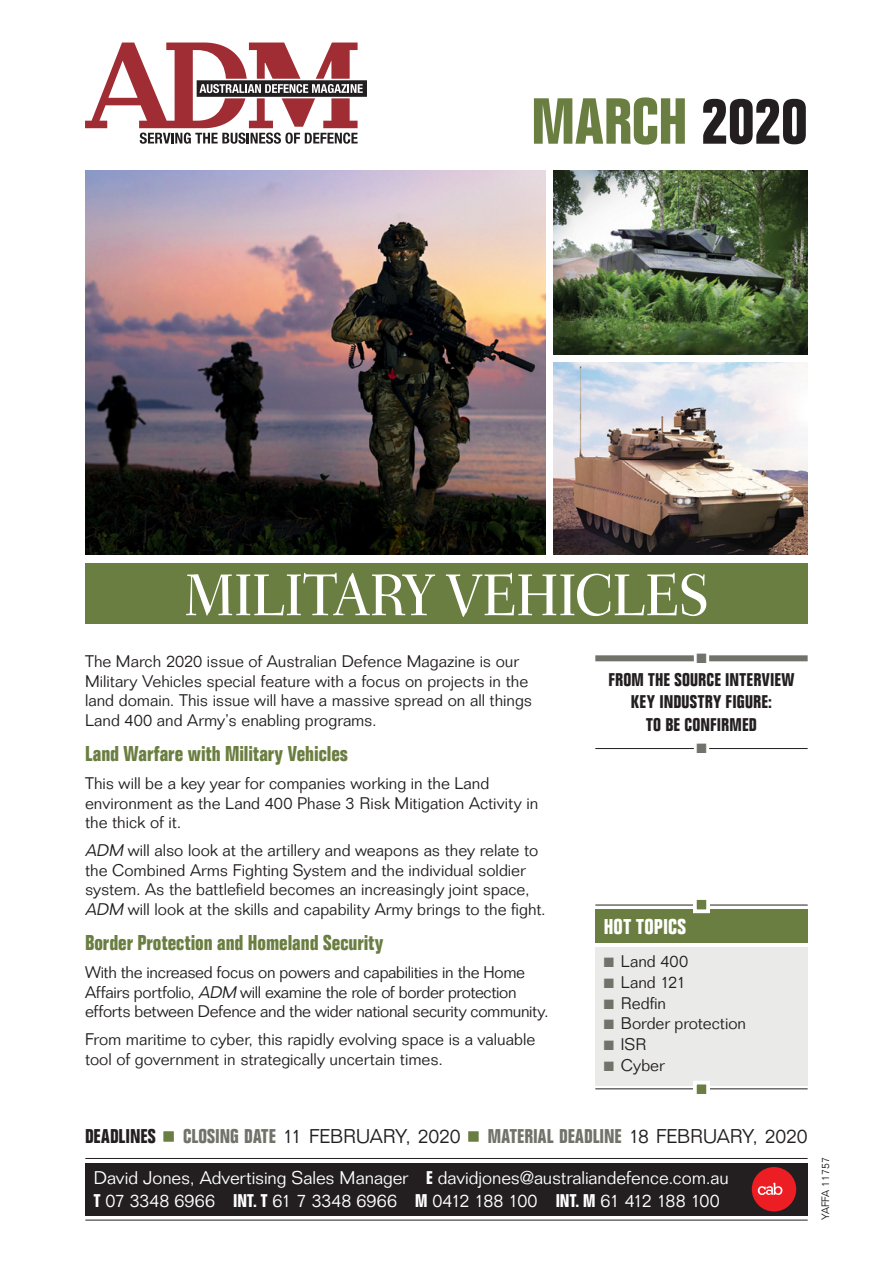
<style>
.page{position:relative;width:893px;height:1263px;background:#fff}
.page>*{position:absolute;margin:0;border:0;box-sizing:border-box;transform-origin:0 0}
.t1{font:700 condensed 63.6px "Folio Std";letter-spacing:-.01em;color:#6b7e41}
.t2{font:500 60px "Fairfield LT Std";letter-spacing:-.035em;color:#fff;scale:.9 1}
.t3{font:700 condensed 21px "Folio Std";color:#6b7e41}
.t4{font:700 condensed 21px "Folio Std";letter-spacing:.01em;color:#fff}
.t5{font:300 19.5px "Folio Std";letter-spacing:-.01em;color:#231f20}
.t6{font:300 18px/22.5px "Folio Std";letter-spacing:-.005em;color:#fff}
.t7{font:700 condensed 18px/22.5px "Folio Std";letter-spacing:.01em;color:#231f20;text-align:center}
.t8{font:300 16.5px/19.5px "Folio Std";color:#231f20}
.t9{font:300 16.5px/19.5px "Folio Std";letter-spacing:-.02em;color:#231f20}
.t10{font:13.5px "Zapf Dingbats Std";color:#71726a}
.t11{font:300 10.5px "Folio Std";color:#231f20}
.s1{color:#231f20}
.s2{font-style:italic}
.s3{color:#71726a}
.s4{font-weight:700;font-stretch:condensed}
.s5{color:#6b7e41}
.s6{font-weight:700;font-stretch:condensed;color:#71726a}
</style>
<div class="page">
<svg style="left:85px;top:43px;width:282px;height:101px"></svg>
<div style="left:85px;top:1163px;width:723px;height:52px;background:#231f20"></div>
<hr style="left:85px;top:1158px;width:723px;height:1px;background:#231f20">
<hr style="left:85px;top:1220px;width:723px;height:1px;background:#231f20">
<img style="left:85px;top:170px;width:460px;height:384px">
<img style="left:554px;top:170px;width:254px;height:184px">
<img style="left:554px;top:363px;width:254px;height:191px">
<div style="left:595px;top:655px;width:213px;height:6px;background:#71726a"></div>
<hr style="left:595px;top:748px;width:213px;height:1px;background:#231f20">
<div style="left:694px;top:651px;width:15px;height:15px;border:6px solid #fff"></div>
<div style="left:752px;top:1167px;width:44px;height:44px;background:#ed1d24;border-radius:50%"></div>
<svg style="left:758px;top:1183px;width:24px;height:12px"></svg>
<div style="left:85px;top:563px;width:723px;height:61px;background:#6b7e41"></div>
<div style="left:595px;top:947px;width:213px;height:139px;background:#eaebe8"></div>
<div style="left:595px;top:909px;width:213px;height:34px;background:#6b7e41"></div>
<hr style="left:595px;top:905px;width:213px;height:1px;background:#231f20">
<hr style="left:595px;top:1088px;width:213px;height:1px;background:#231f20">
<svg style="left:691px;top:899px;width:21px;height:15px"></svg>
<svg style="left:691px;top:1081px;width:21px;height:13px"></svg>
<h1 class="t1" style="left:531px;top:86px;width:278px">MARCH <span class="s1">2020</span></h1>
<h2 class="t2" style="left:183px;top:561px;width:587px">MILITARY VEHICLES</h2>
<p class="t8" style="left:85px;top:652px;width:449px">The March 2020 issue of Australian Defence Magazine is our Military Vehicles special feature with a focus on projects in the land domain. This issue will have a massive spread on all things Land 400 and Army’s enabling programs.</p>
<p class="t3" style="left:85px;top:742px;width:265px">Land Warfare with Military Vehicles</p>
<p class="t8" style="left:85px;top:774px;width:455px">This will be a key year for companies working in the Land environment as the Land 400 Phase 3 Risk Mitigation Activity in the thick of it.</p>
<p class="t8" style="left:85px;top:841px;width:462px"><span class="s2">ADM</span> will also look at the artillery and weapons as they relate to the Combined Arms Fighting System and the individual soldier system. As the battlefield becomes an increasingly joint space, <span class="s2">ADM</span> will look at the skills and capability Army brings to the fight.</p>
<p class="t3" style="left:85px;top:931px;width:300px">Border Protection and Homeland Security</p>
<p class="t9" style="left:85px;top:963px;width:465px">With the increased focus on powers and capabilities in the Home<br>Affairs portfolio, <span class="s2">ADM</span> will examine the role of border protection efforts between Defence and the wider national security community.</p>
<p class="t8" style="left:85px;top:1030px;width:452px">From maritime to cyber, this rapidly evolving space is a valuable tool of government in strategically uncertain times.</p>
<p class="t10" style="left:696px;top:652px;width:12px">■</p>
<p class="t7" style="left:608px;top:669px;width:188px">FROM THE SOURCE INTERVIEW<br>KEY INDUSTRY FIGURE:<br>TO BE CONFIRMED</p>
<p class="t10" style="left:696px;top:742px;width:12px">■</p>
<p class="t4" style="left:604px;top:914px;width:84px">HOT TOPICS</p>
<p class="t8" style="left:604px;top:951px;width:86px"><span class="s3">■</span> Land 400</p>
<p class="t8" style="left:604px;top:972px;width:84px"><span class="s3">■</span> Land 121</p>
<p class="t8" style="left:604px;top:993px;width:64px"><span class="s3">■</span> Redfin</p>
<p class="t8" style="left:604px;top:1014px;width:144px"><span class="s3">■</span> Border protection</p>
<p class="t8" style="left:604px;top:1034px;width:44px"><span class="s3">■</span> ISR</p>
<p class="t8" style="left:604px;top:1055px;width:62px"><span class="s3">■</span> Cyber</p>
<p class="t5" style="left:85px;top:1125px;width:724px"><span class="s4">DEADLINES</span> <span class="s5">■</span> <span class="s6">CLOSING DATE</span> 11 FEBRUARY, 2020 <span class="s5">■</span> <span class="s6">MATERIAL DEADLINE</span> 18 FEBRUARY, 2020</p>
<p class="t6" style="left:94px;top:1167px;width:636px">David Jones, Advertising Sales Manager <span class="s4">E</span> davidjones@australiandefence.com.au<br><span class="s4">T</span> 07 3348 6966 <span class="s4">INT. T</span> 61 7 3348 6966 <span class="s4">M</span> 0412 188 100 <span class="s4">INT. M</span> 61 412 188 100</p>
<p class="t11" style="left:819px;top:1220px;width:65px;rotate:-90deg">YAFFA 11757</p>
</div>
